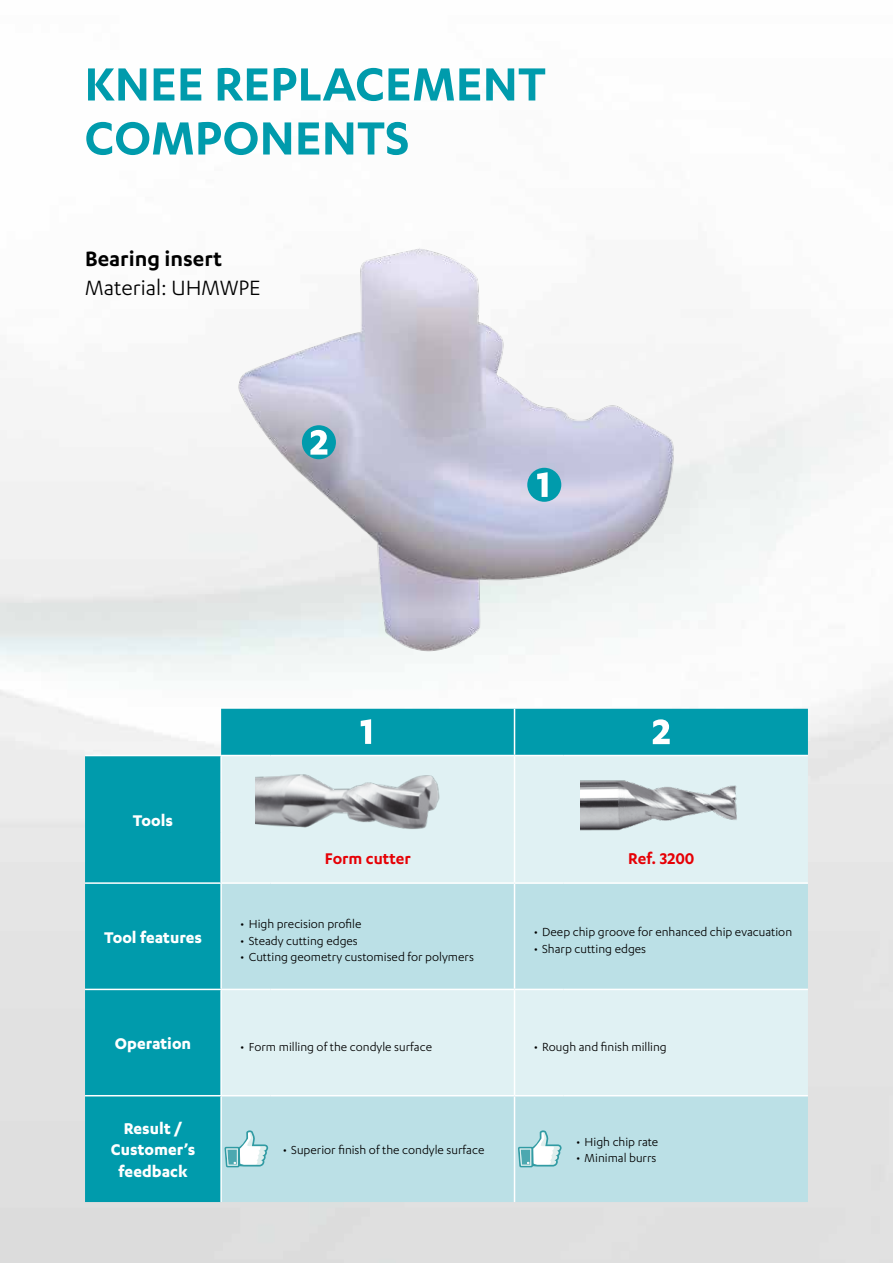
<style>
.page{position:relative;width:893px;height:1263px;background:#fff}
.page>*{position:absolute;margin:0;border:0;box-sizing:border-box;transform-origin:0 0}
.t1{font:600 54px/54px "Karbon";color:#009bac}
.t2{font:24px "Karbon";color:#000}
.t3{font:600 24px "Karbon";color:#000}
.t4{font:700 18px/21.6px "Karbon";color:#fff;text-align:center}
.t5{font:600 18px "Karbon";color:#e60005}
.t6{font:13.5px "Karbon";color:#000}
</style>
<div class="page">
<img style="left:210px;top:221px;width:485px;height:461px">
<div style="left:527px;top:468px;width:34px;height:34px;background:#009bac;border-radius:50%"></div>
<svg style="left:537px;top:472px;width:11px;height:25px"></svg>
<div style="left:302px;top:425px;width:34px;height:34px;background:#009bac;border-radius:50%"></div>
<svg style="left:310px;top:430px;width:17px;height:25px"></svg>
<svg style="left:85px;top:709px;width:723px;height:493px;background:#11a1b1"></svg>
<div style="left:222px;top:756px;width:586px;height:126px;background:#e0f1f3"></div>
<svg style="left:222px;top:884px;width:586px;height:318px;background:#c7e5ea"></svg>
<hr style="left:514px;top:709px;width:1px;height:46px;background:#fff">
<hr style="left:85px;top:755px;width:136px;height:1px;background:#fff">
<hr style="left:221px;top:755px;width:49px;height:1px;background:#fff">
<hr style="left:220px;top:756px;width:2px;height:76px;background:#fff">
<hr style="left:270px;top:755px;width:244px;height:1px;background:#fff">
<hr style="left:514px;top:755px;width:50px;height:1px;background:#fff">
<hr style="left:514px;top:756px;width:1px;height:76px;background:#fff">
<hr style="left:564px;top:755px;width:244px;height:1px;background:#fff">
<hr style="left:220px;top:832px;width:2px;height:50px;background:#fff">
<hr style="left:514px;top:832px;width:1px;height:50px;background:#fff">
<hr style="left:85px;top:882px;width:136px;height:2px;background:#fff">
<hr style="left:221px;top:882px;width:49px;height:2px;background:#fff">
<hr style="left:220px;top:884px;width:2px;height:105px;background:#fff">
<hr style="left:270px;top:882px;width:244px;height:2px;background:#fff">
<hr style="left:514px;top:882px;width:50px;height:2px;background:#fff">
<hr style="left:514px;top:884px;width:1px;height:105px;background:#fff">
<hr style="left:564px;top:882px;width:244px;height:2px;background:#fff">
<hr style="left:85px;top:989px;width:136px;height:1px;background:#fff">
<hr style="left:221px;top:989px;width:49px;height:1px;background:#fff">
<hr style="left:220px;top:990px;width:2px;height:105px;background:#fff">
<hr style="left:270px;top:989px;width:244px;height:1px;background:#fff">
<hr style="left:514px;top:989px;width:50px;height:1px;background:#fff">
<hr style="left:514px;top:990px;width:1px;height:105px;background:#fff">
<hr style="left:564px;top:989px;width:244px;height:1px;background:#fff">
<hr style="left:85px;top:1095px;width:136px;height:1px;background:#fff">
<hr style="left:221px;top:1095px;width:49px;height:1px;background:#fff">
<hr style="left:220px;top:1096px;width:2px;height:106px;background:#fff">
<hr style="left:270px;top:1095px;width:244px;height:1px;background:#fff">
<hr style="left:514px;top:1095px;width:50px;height:1px;background:#fff">
<hr style="left:514px;top:1096px;width:1px;height:106px;background:#fff">
<hr style="left:564px;top:1095px;width:244px;height:1px;background:#fff">
<div style="left:351px;top:715px;width:34px;height:34px;background:#009bac;border-radius:50%"></div>
<svg style="left:361px;top:719px;width:10px;height:25px"></svg>
<div style="left:644px;top:715px;width:34px;height:34px;background:#009bac;border-radius:50%"></div>
<svg style="left:653px;top:719px;width:17px;height:25px"></svg>
<svg style="left:225px;top:1130px;width:43px;height:37px"></svg>
<svg style="left:518px;top:1130px;width:44px;height:37px"></svg>
<img style="left:255px;top:770px;width:189px;height:60px">
<img style="left:580px;top:779px;width:160px;height:53px">
<h1 class="t1" style="left:84px;top:55px;width:463px">KNEE REPLACEMENT<br>COMPONENTS</h1>
<h2 class="t3" style="left:85px;top:245px;width:138px">Bearing insert</h2>
<h2 class="t2" style="left:85px;top:274px;width:177px">Material: UHMWPE</h2>
<h3 class="t4" style="left:133px;top:809px;width:42px">Tools</h3>
<h3 class="t4" style="left:104px;top:926px;width:100px">Tool features</h3>
<h3 class="t5" style="left:325px;top:848px;width:88px">Form cutter</h3>
<h3 class="t5" style="left:628px;top:848px;width:68px">Ref. 3200</h3>
<p class="t6" style="left:240px;top:917px;width:123px">• High precision profile</p>
<p class="t6" style="left:240px;top:933px;width:119px">• Steady cutting edges</p>
<p class="t6" style="left:240px;top:949px;width:235px">• Cutting geometry customised for polymers</p>
<p class="t6" style="left:534px;top:925px;width:260px">• Deep chip groove for enhanced chip evacuation</p>
<p class="t6" style="left:534px;top:941px;width:114px">• Sharp cutting edges</p>
<h3 class="t4" style="left:115px;top:1032px;width:78px">Operation</h3>
<p class="t6" style="left:240px;top:1039px;width:193px">• Form milling of the condyle surface</p>
<p class="t6" style="left:534px;top:1039px;width:135px">• Rough and finish milling</p>
<h3 class="t4" style="left:111px;top:1117px;width:86px">Result /<br>Customer’s feedback</h3>
<p class="t6" style="left:283px;top:1142px;width:203px">• Superior finish of the condyle surface</p>
<p class="t6" style="left:576px;top:1134px;width:84px">• High chip rate</p>
<p class="t6" style="left:576px;top:1150px;width:82px">• Minimal burrs</p>
</div>
